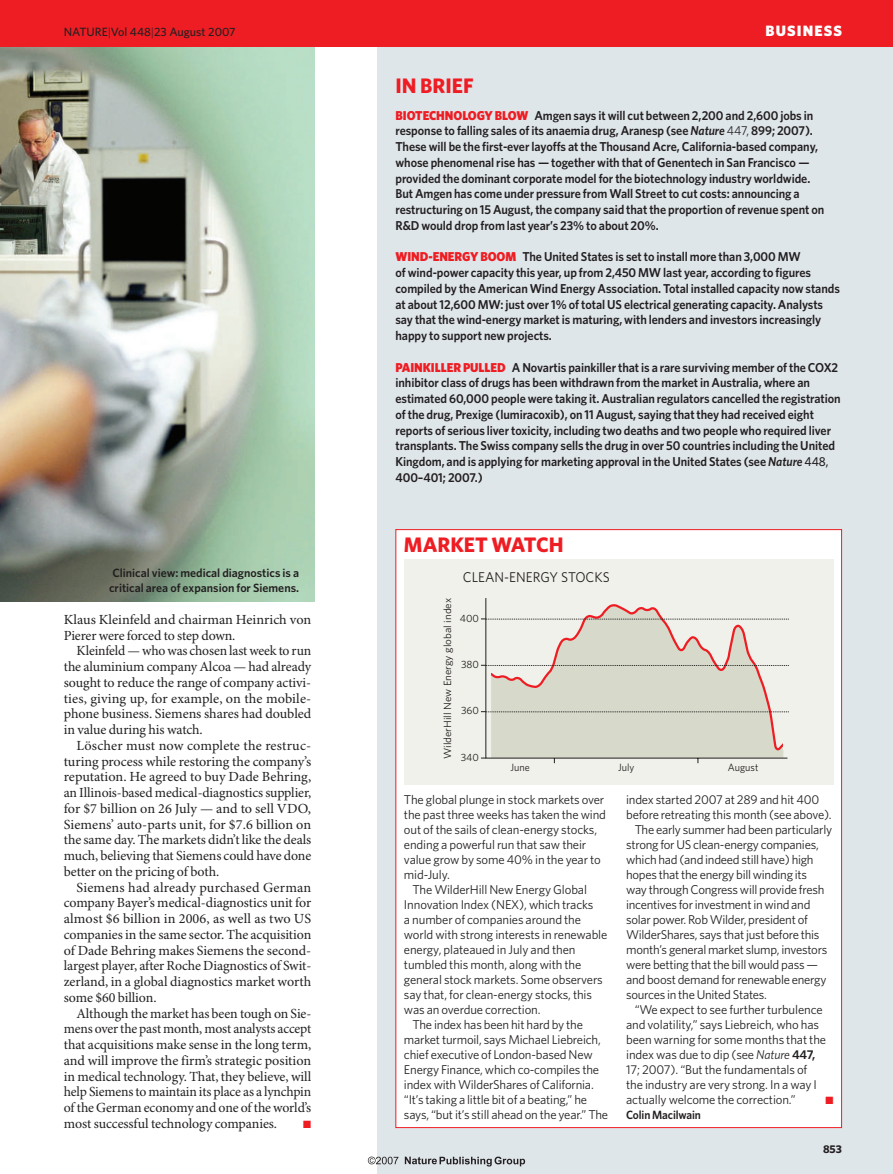
<style>
.page{position:relative;width:893px;height:1174px;background:#fff}
.page>*{position:absolute;margin:0;border:0;box-sizing:border-box;transform-origin:0 0}
.t1{font:700 21px "Whitney";color:#ee1d23}
.t2{font:900 15px "Whitney";letter-spacing:.075em;color:#fff}
.t3{font:14.1px "Whitney";color:#231f20}
.t4{font:13.95px/15.8px "Minion Pro";letter-spacing:-.005em;color:#231f20;text-align:justify}
.t5{font:600 12.9px/15.8px "Whitney";letter-spacing:-.005em;color:#231f20;scale:.95 1}
.t6{font:12.75px/15px "Whitney";letter-spacing:-.015em;color:#231f20}
.t7{font:600 12px/15.8px "Whitney";color:#231f20}
.t8{font:500 12px "Whitney";color:#231f20}
.t9{font:600 12px "Whitney";color:#231f20;scale:.95 1}
.t10{font:700 11.25px "Whitney";color:#231f20}
.t11{font:10.5px "Whitney";color:#231f20;scale:1.05 1}
.t12{font:10.5px "Whitney";color:#231f20}
.t13{font:10.5px "Zapf Dingbats";color:#ee1d23}
.s1{font-weight:300}
.s2{font-weight:900;color:#ee1d23}
.s3{font-style:italic}
.s4{font-weight:400}
.s5{font-weight:500}
.s6{font-weight:600}
</style>
<div class="page">
<div style="left:378px;top:47px;width:515px;height:1127px;background:#dfe6ea"></div>
<div style="left:396px;top:529px;width:446px;height:598px;background:#fff"></div>
<img style="left:0;top:47px;width:315px;height:555px">
<div style="left:404px;top:559px;width:429px;height:225px;background:#f1f1eb"></div>
<svg style="left:485px;top:598px;width:303px;height:166px"></svg>
<svg style="left:481px;top:618px;width:308px;height:2px"></svg>
<svg style="left:481px;top:711px;width:308px;height:1px"></svg>
<svg style="left:481px;top:665px;width:308px;height:1px"></svg>
<div style="left:783px;top:731px;width:7px;height:19px;background:#f1f1eb"></div>
<hr style="left:487px;top:666px;width:4px;height:18px;background:#f1f1eb">
<div style="left:0;top:0;width:893px;height:47px;background:#ee1d23"></div>
<svg style="left:405px;top:1156px;width:120px;height:10px"></svg>
<svg style="left:368px;top:1156px;width:30px;height:8px"></svg>
<p class="t8" style="left:64px;top:27px;width:173px">NATURE<span class="s1">|</span>Vol 448<span class="s1">|</span>23 August 2007</p>
<p class="t2" style="left:765px;top:25px;width:78px">BUSINESS</p>
<h1 class="t1" style="left:395px;top:78px;width:80px">IN BRIEF</h1>
<p class="t5" style="left:395px;top:108px;width:453px"><span class="s2">BIOTECHNOLOGY BLOW</span> Amgen says it will cut between 2,200 and 2,600 jobs in response to falling sales of its anaemia drug, Aranesp (see <span class="s3">Nature</span> <span class="s4">447,</span> 899; 2007).<br>These will be the first-ever layoffs at the Thousand Acre, California-based company, whose phenomenal rise has — together with that of Genentech in San Francisco — provided the dominant corporate model for the biotechnology industry worldwide.<br>But Amgen has come under pressure from Wall Street to cut costs: announcing a restructuring on 15 August, the company said that the proportion of revenue spent on R&amp;D would drop from last year’s 23% to about 20%.</p>
<p class="t5" style="left:395px;top:250px;width:469px"><span class="s2">WIND-ENERGY BOOM</span> The United States is set to install more than 3,000 MW<br>of wind-power capacity this year, up from 2,450 MW last year, according to figures compiled by the American Wind Energy Association. Total installed capacity now stands at about 12,600 MW: just over 1% of total US electrical generating capacity. Analysts say that the wind-energy market is maturing, with lenders and investors increasingly happy to support new projects.</p>
<p class="t5" style="left:395px;top:360px;width:470px"><span class="s2">PAINKILLER PULLED</span> A Novartis painkiller that is a rare surviving member of the COX2 inhibitor class of drugs has been withdrawn from the market in Australia, where an estimated 60,000 people were taking it. Australian regulators cancelled the registration of the drug, Prexige (lumiracoxib), on 11 August, saying that they had received eight reports of serious liver toxicity, including two deaths and two people who required liver transplants. The Swiss company sells the drug in over 50 countries including the United Kingdom, and is applying for marketing approval in the United States (see <span class="s3">Nature</span> <span class="s5">448, </span>400–401; 2007.)</p>
<p class="t7" style="left:109px;top:565px;width:191px">Clinical view: medical diagnostics is a critical area of expansion for Siemens.</p>
<p class="t4" style="left:64px;top:612px;width:249px">Klaus Kleinfeld and chairman Heinrich von<br>Pierer were forced to step down.</p>
<p class="t4" style="left:64px;top:644px;width:249px;text-indent:13px">Kleinfeld — who was chosen last week to run the aluminium company Alcoa — had already sought to reduce the range of company activi&shy;ties, giving up, for example, on the mobile&shy;phone business. Siemens shares had doubled in value during his watch.</p>
<p class="t4" style="left:64px;top:738px;width:249px;text-indent:13px">Löscher must now complete the restruc&shy;turing process while restoring the company’s reputation. He agreed to buy Dade Behring, an Illinois-based medical-diagnostics supplier, for $7 billion on 26 July — and to sell VDO, Siemens’ auto-parts unit, for $7.6 billion on the same day. The markets didn’t like the deals much, believing that Siemens could have done better on the pricing of both.</p>
<p class="t4" style="left:64px;top:880px;width:249px;text-indent:13px">Siemens had already purchased German company Bayer’s medical-diagnostics unit for almost $6 billion in 2006, as well as two US companies in the same sector. The acquisition of Dade Behring makes Siemens the second&shy;largest player, after Roche Diagnostics of Swit&shy;zerland, in a global diagnostics market worth some $60 billion.</p>
<p class="t4" style="left:64px;top:1006px;width:249px;text-indent:13px">Although the market has been tough on Sie&shy;mens over the past month, most analysts accept that acquisitions make sense in the long term, and will improve the firm’s strategic position in medical technology. That, they believe, will help Siemens to maintain its place as a lynchpin of the German economy and one of the world’s most successful technology companies.</p>
<p class="t13" style="left:303px;top:1119px;width:9px">■</p>
<h1 class="t1" style="left:404px;top:537px;width:161px">MARKET WATCH</h1>
<p class="t3" style="left:463px;top:571px;width:148px">CLEAN-ENERGY STOCKS</p>
<p class="t11" style="left:444px;top:759px;width:155px;rotate:-90deg">WilderHill New Energy global index</p>
<p class="t12" style="left:460px;top:614px;width:21px">400</p>
<p class="t12" style="left:461px;top:661px;width:19px">380</p>
<p class="t12" style="left:461px;top:707px;width:19px">360</p>
<p class="t12" style="left:461px;top:753px;width:20px">340</p>
<p class="t12" style="left:510px;top:764px;width:21px">June</p>
<p class="t12" style="left:618px;top:764px;width:18px">July</p>
<p class="t12" style="left:728px;top:764px;width:32px">August</p>
<p class="t6" style="left:404px;top:793px;width:204px">The global plunge in stock markets over the past three weeks has taken the wind out of the sails of clean-energy stocks, ending a powerful run that saw their value grow by some 40% in the year to mid-July.</p>
<p class="t6" style="left:412px;top:883px;width:176px">The WilderHill New Energy Global</p>
<p class="t6" style="left:404px;top:898px;width:191px">Innovation Index (NEX), which tracks</p>
<p class="t6" style="left:404px;top:913px;width:179px">a number of companies around the</p>
<p class="t6" style="left:404px;top:928px;width:205px">world with strong interests in renewable</p>
<p class="t6" style="left:404px;top:943px;width:173px">energy, plateaued in July and then</p>
<p class="t6" style="left:404px;top:958px;width:179px">tumbled this month, along with the</p>
<p class="t6" style="left:404px;top:973px;width:200px">general stock markets. Some observers</p>
<p class="t6" style="left:404px;top:988px;width:190px">say that, for clean-energy stocks, this</p>
<p class="t6" style="left:404px;top:1003px;width:138px">was an overdue correction.</p>
<p class="t6" style="left:412px;top:1018px;width:172px">The index has been hit hard by the</p>
<p class="t6" style="left:404px;top:1033px;width:198px">market turmoil, says Michael Liebreich,</p>
<p class="t6" style="left:404px;top:1048px;width:190px">chief executive of London-based New</p>
<p class="t6" style="left:404px;top:1063px;width:197px">Energy Finance, which co-compiles the</p>
<p class="t6" style="left:404px;top:1078px;width:191px">index with WilderShares of California.</p>
<p class="t6" style="left:404px;top:1093px;width:185px">“It’s taking a little bit of a beating,” he</p>
<p class="t6" style="left:404px;top:1108px;width:206px">says, “but it’s still ahead on the year.” The</p>
<p class="t6" style="left:626px;top:793px;width:195px">index started 2007 at 289 and hit 400</p>
<p class="t6" style="left:626px;top:808px;width:207px">before retreating this month (see above).</p>
<p class="t6" style="left:635px;top:823px;width:199px">The early summer had been particularly</p>
<p class="t6" style="left:626px;top:838px;width:194px">strong for US clean-energy companies,</p>
<p class="t6" style="left:626px;top:853px;width:189px">which had (and indeed still have) high</p>
<p class="t6" style="left:626px;top:868px;width:182px">hopes that the energy bill winding its</p>
<p class="t6" style="left:626px;top:883px;width:200px">way through Congress will provide fresh</p>
<p class="t6" style="left:626px;top:898px;width:186px">incentives for investment in wind and</p>
<p class="t6" style="left:626px;top:913px;width:183px">solar power. Rob Wilder, president of</p>
<p class="t6" style="left:626px;top:928px;width:195px">WilderShares, says that just before this</p>
<p class="t6" style="left:626px;top:943px;width:203px">month’s general market slump, investors</p>
<p class="t6" style="left:626px;top:958px;width:193px">were betting that the bill would pass —</p>
<p class="t6" style="left:626px;top:973px;width:202px">and boost demand for renewable energy</p>
<p class="t6" style="left:626px;top:988px;width:142px">sources in the United States.</p>
<p class="t6" style="left:635px;top:1003px;width:189px">“We expect to see further turbulence</p>
<p class="t6" style="left:626px;top:1018px;width:194px">and volatility,” says Liebreich, who has</p>
<p class="t6" style="left:626px;top:1033px;width:202px">been warning for some months that the</p>
<p class="t6" style="left:626px;top:1048px;width:191px">index was due to dip (see <span class="s3">Nature</span> <span class="s6">447,</span></p>
<p class="t6" style="left:626px;top:1063px;width:183px">17; 2007). “But the fundamentals of</p>
<p class="t6" style="left:626px;top:1078px;width:192px">the industry are very strong. In a way I</p>
<p class="t6" style="left:626px;top:1093px;width:171px">actually welcome the correction.”</p>
<p class="t13" style="left:825px;top:1095px;width:9px">■</p>
<p class="t9" style="left:626px;top:1110px;width:80px">Colin Macilwain</p>
<p class="t10" style="left:823px;top:1144px;width:20px">853</p>
</div>
